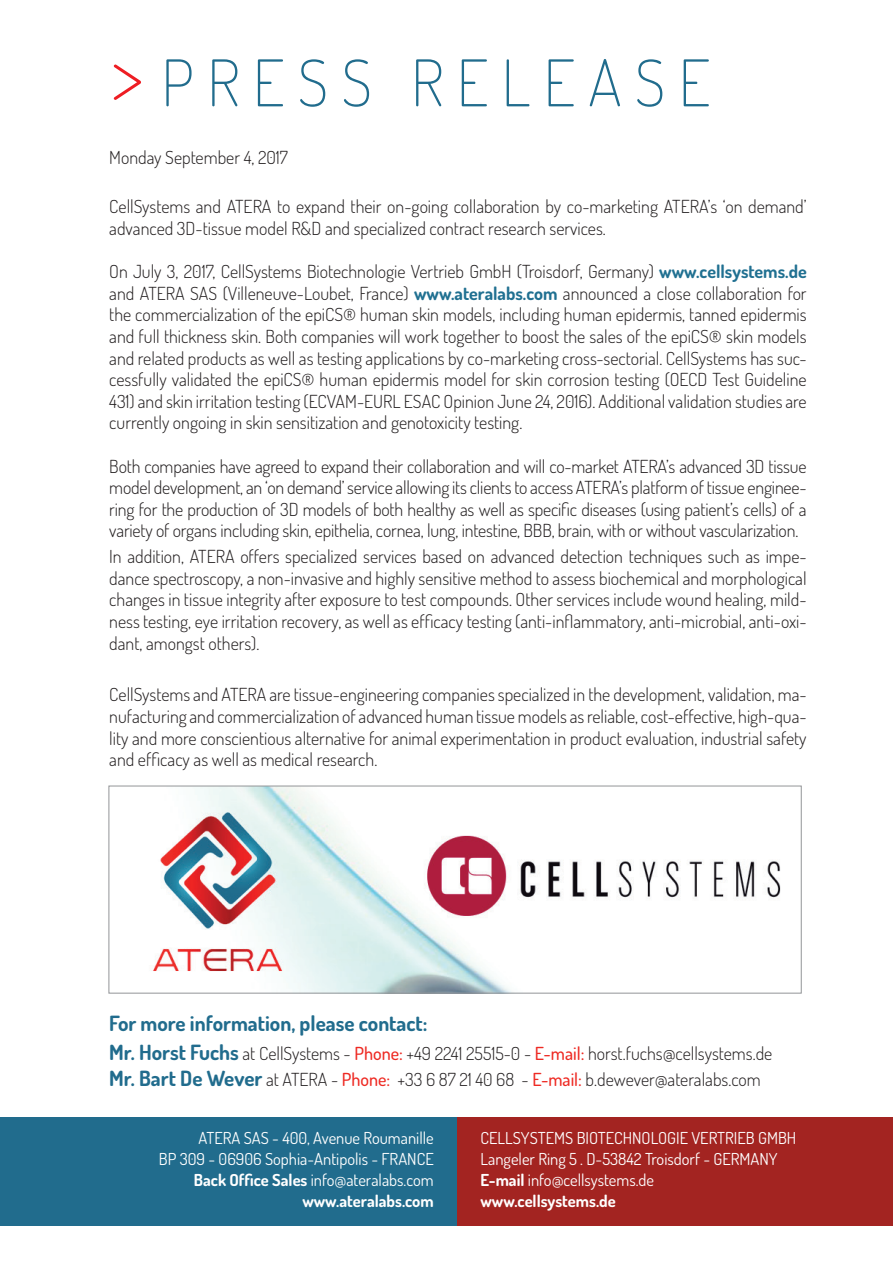
<style>
.page{position:relative;width:893px;height:1263px;background:#fff}
.page>*{position:absolute;margin:0;border:0;box-sizing:border-box;transform-origin:0 0}
.t1{font:200 64.35px "Dosis";letter-spacing:.2em;color:#216c8d}
.t2{font:700 21px "Dosis";color:#216c8d}
.t3{font:300 18px/21.6px "Dosis";color:#231f20;text-align:justify}
.t4{font:16.5px/21px "Dosis";color:#fff;text-align:right}
.s1{font-size:87px;color:#ee1d23}
.s2{font-weight:700;color:#207091}
.s3{font-weight:700;font-size:21px;color:#216c8d}
.s4{font-weight:500;color:#ee2a23}
.s5{font-weight:700}
</style>
<div class="page">
<div style="left:0;top:1116px;width:458px;height:109px;background:#216c8d"></div>
<div style="left:458px;top:1116px;width:435px;height:109px;background:#a32421"></div>
<img style="left:152px;top:788px;width:629px;height:203px">
<div style="left:109px;top:786px;width:693px;height:207px;border:1px solid #939598"></div>
<h1 class="t1" style="left:109px;top:40px;width:603px"><span class="s1">&gt;</span>PRESS RELEASE</h1>
<p class="t3" style="left:109px;top:146px;width:180px">Monday September 4, 2017</p>
<p class="t3" style="left:109px;top:195px;width:699px">CellSystems and ATERA to expand their on-going collaboration by co-marketing ATERA’s ‘on demand’ advanced 3D-tissue model R&amp;D and specialized contract research services.</p>
<p class="t3" style="left:109px;top:260px;width:699px">On July 3, 2017, CellSystems Biotechnologie Vertrieb GmbH (Troisdorf, Germany) <span class="s2">www.cellsystems.de </span>and ATERA SAS (Villeneuve-Loubet, France) <span class="s2">www.ateralabs.com</span> announced a close collaboration for the commercialization of the epiCS® human skin models, including human epidermis, tanned epidermis and full thickness skin. Both companies will work together to boost the sales of the epiCS® skin models and related products as well as testing applications by co-marketing cross-sectorial. CellSystems has suc&shy;cessfully validated the epiCS® human epidermis model for skin corrosion testing (OECD Test Guideline 431) and skin irritation testing (ECVAM-EURL ESAC Opinion June 24, 2016). Additional validation studies are currently ongoing in skin sensitization and genotoxicity testing.</p>
<p class="t3" style="left:109px;top:455px;width:699px">Both companies have agreed to expand their collaboration and will co-market ATERA’s advanced 3D tissue model development, an ‘on demand’ service allowing its clients to access ATERA’s platform of tissue enginee&shy;ring for the production of 3D models of both healthy as well as specific diseases (using patient’s cells) of a variety of organs including skin, epithelia, cornea, lung, intestine, BBB, brain, with or without vascularization.</p>
<p class="t3" style="left:109px;top:545px;width:699px">In addition, ATERA offers specialized services based on advanced detection techniques such as impe&shy;dance spectroscopy, a non-invasive and highly sensitive method to assess biochemical and morphological changes in tissue integrity after exposure to test compounds. Other services include wound healing, mild&shy;ness testing, eye irritation recovery, as well as efficacy testing (anti-inflammatory, anti-microbial, anti-oxi&shy;dant, amongst others).</p>
<p class="t3" style="left:109px;top:683px;width:699px">CellSystems and ATERA are tissue-engineering companies specialized in the development, validation, ma&shy;nufacturing and commercialization of advanced human tissue models as reliable, cost-effective, high-qua&shy;lity and more conscientious alternative for animal experimentation in product evaluation, industrial safety and efficacy as well as medical research.</p>
<p class="t2" style="left:109px;top:1010px;width:320px">For more information, please contact:</p>
<p class="t3" style="left:109px;top:1041px;width:665px;line-height:25.2px"><span class="s3">Mr. Horst Fuchs</span> at CellSystems - <span class="s4">Phone:</span> +49 2241 25515-0 - <span class="s4">E-mail:</span> horst.fuchs@cellsystems.de<br><span class="s3">Mr. Bart De Wever</span> at ATERA - <span class="s4">Phone:</span> +33 6 87 21 40 68 - <span class="s4">E-mail:</span> b.dewever@ateralabs.com</p>
<p class="t4" style="left:159px;top:1127px;width:276px">ATERA SAS - 400, Avenue Roumanille<br>BP 309 - 06906 Sophia-Antipolis - FRANCE <span class="s5">Back Office Sales</span> info@ateralabs.com <span class="s5">www.ateralabs.com</span></p>
<p class="t4" style="left:480px;top:1127px;width:317px;text-align:left">CELLSYSTEMS BIOTECHNOLOGIE VERTRIEB GMBH Langeler Ring 5 . D-53842 Troisdorf - GERMANY <span class="s5">E-mail</span> info@cellsystems.de<br><span class="s5">www.cellsystems.de</span></p>
</div>
